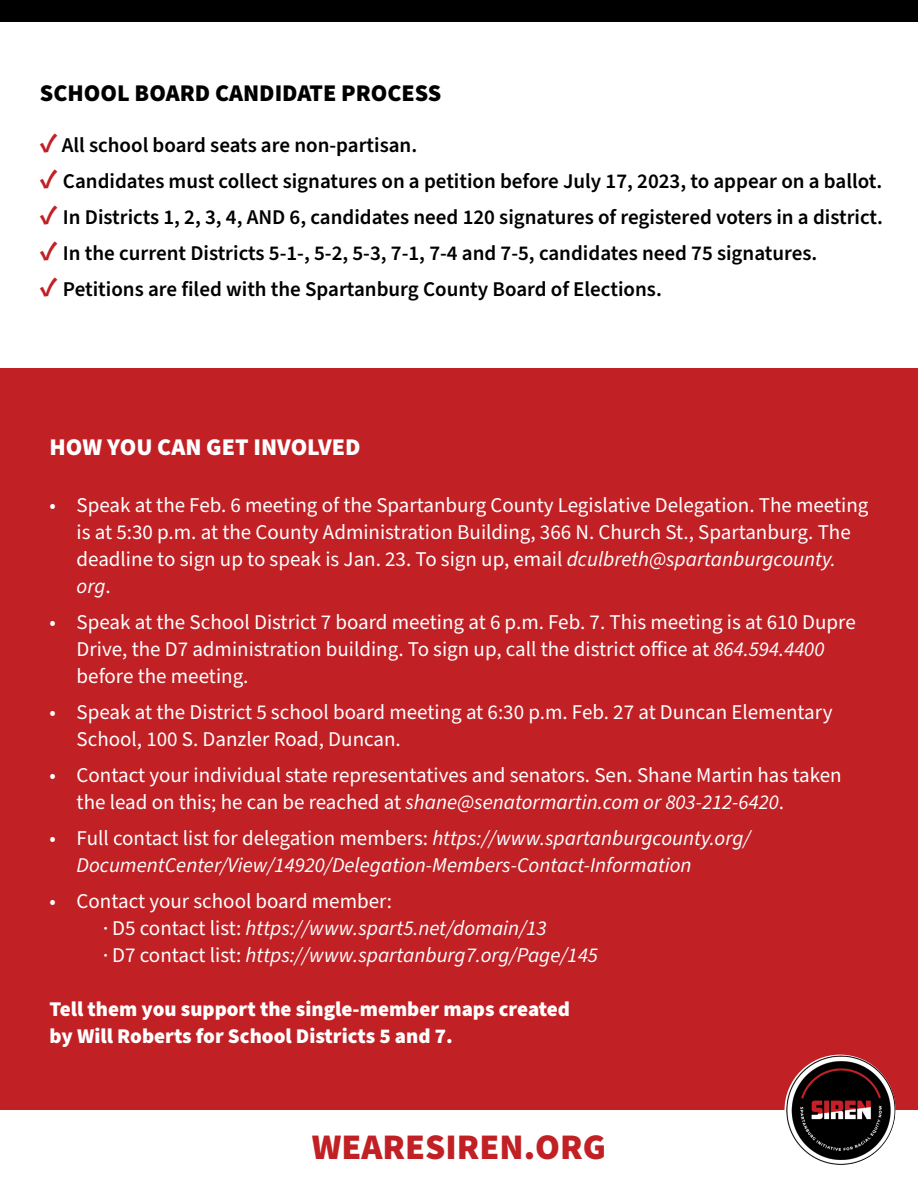
<style>
.page{position:relative;width:918px;height:1188px;background:#fff}
.page>*{position:absolute;margin:0;border:0;box-sizing:border-box;transform-origin:0 0}
.t1{font:900 36px "Source Sans Pro";color:#c12025}
.t2{font:900 24px "Source Sans Pro";color:#000}
.t3{font:900 24px "Source Sans Pro";color:#fff}
.t4{font:21px/27px "Source Sans Pro";color:#fff}
.t5{font:600 21px "Source Sans Pro";color:#000}
.t6{font:italic 21px/27px "Source Sans Pro";color:#fff}
.t7{font:900 21px "Source Sans Pro";color:#fff}
.s1{font-weight:700;font-size:27px;color:#c12025}
.s2{font-style:italic}
.s3{font-style:normal}
.s4{font-weight:700;font-style:normal}
</style>
<div class="page">
<div style="left:0;top:368px;width:918px;height:742px;background:#c12025"></div>
<img style="left:785px;top:1055px;width:111px;height:111px;border-radius:55px">
<div style="left:0;top:0;width:918px;height:22px;background:#000"></div>
<p class="t2" style="left:40px;top:76px;width:403px">SCHOOL BOARD CANDIDATE PROCESS</p>
<p class="t5" style="left:40px;top:131px;width:379px"><span class="s1">✓</span> All school board seats are non-partisan.</p>
<p class="t5" style="left:40px;top:167px;width:844px"><span class="s1">✓</span> Candidates must collect signatures on a petition before July 17, 2023, to appear on a ballot.</p>
<p class="t5" style="left:40px;top:203px;width:844px"><span class="s1">✓</span> In Districts 1, 2, 3, 4, AND 6, candidates need 120 signatures of registered voters in a district.</p>
<p class="t5" style="left:40px;top:239px;width:779px"><span class="s1">✓</span> In the current Districts 5-1-, 5-2, 5-3, 7-1, 7-4 and 7-5, candidates need 75 signatures.</p>
<p class="t5" style="left:40px;top:275px;width:623px"><span class="s1">✓</span> Petitions are filed with the Spartanburg County Board of Elections.</p>
<p class="t3" style="left:50px;top:430px;width:312px">HOW YOU CAN GET INVOLVED</p>
<p class="t4" style="left:77px;top:492px;width:793px;text-indent:-27px">• Speak at the Feb. 6 meeting of the Spartanburg County Legislative Delegation. The meeting is at 5:30 p.m. at the County Administration Building, 366 N. Church St., Spartanburg. The deadline to sign up to speak is Jan. 23. To sign up, email <span class="s2">dculbreth@spartanburgcounty. org</span>.</p>
<p class="t4" style="left:77px;top:609px;width:781px;text-indent:-27px">• Speak at the School District 7 board meeting at 6 p.m. Feb. 7. This meeting is at 610 Dupre<br>Drive, the D7 administration building. To sign up, call the district office at <span class="s2">864.594.4400 </span>before the meeting.</p>
<p class="t4" style="left:77px;top:699px;width:757px;text-indent:-27px">• Speak at the District 5 school board meeting at 6:30 p.m. Feb. 27 at Duncan Elementary<br>School, 100 S. Danzler Road, Duncan.</p>
<p class="t4" style="left:77px;top:762px;width:767px;text-indent:-27px">• Contact your individual state representatives and senators. Sen. Shane Martin has taken the lead on this; he can be reached at <span class="s2">shane@senatormartin.com or 803-212-6420</span>.</p>
<p class="t6" style="left:77px;top:825px;width:676px;text-indent:-27px"><span class="s3">• Full contact list for delegation members:</span> https://www.spartanburgcounty.org/<br>DocumentCenter/View/14920/Delegation-Members-Contact-Information</p>
<p class="t4" style="left:50px;top:888px;width:344px">• Contact your school board member:</p>
<p class="t6" style="left:104px;top:915px;width:445px"><span class="s4">.</span> <span class="s3">D5 contact list:</span> https://www.spart5.net/domain/13</p>
<p class="t6" style="left:104px;top:942px;width:496px"><span class="s4">.</span> <span class="s3">D7 contact list:</span> https://www.spartanburg7.org/Page/145</p>
<p class="t7" style="left:50px;top:995px;width:522px">Tell them you support the single-member maps created</p>
<p class="t7" style="left:50px;top:1022px;width:405px">by Will Roberts for School Districts 5 and 7.</p>
<p class="t1" style="left:312px;top:1122px;width:296px">WEARESIREN.ORG</p>
</div>
